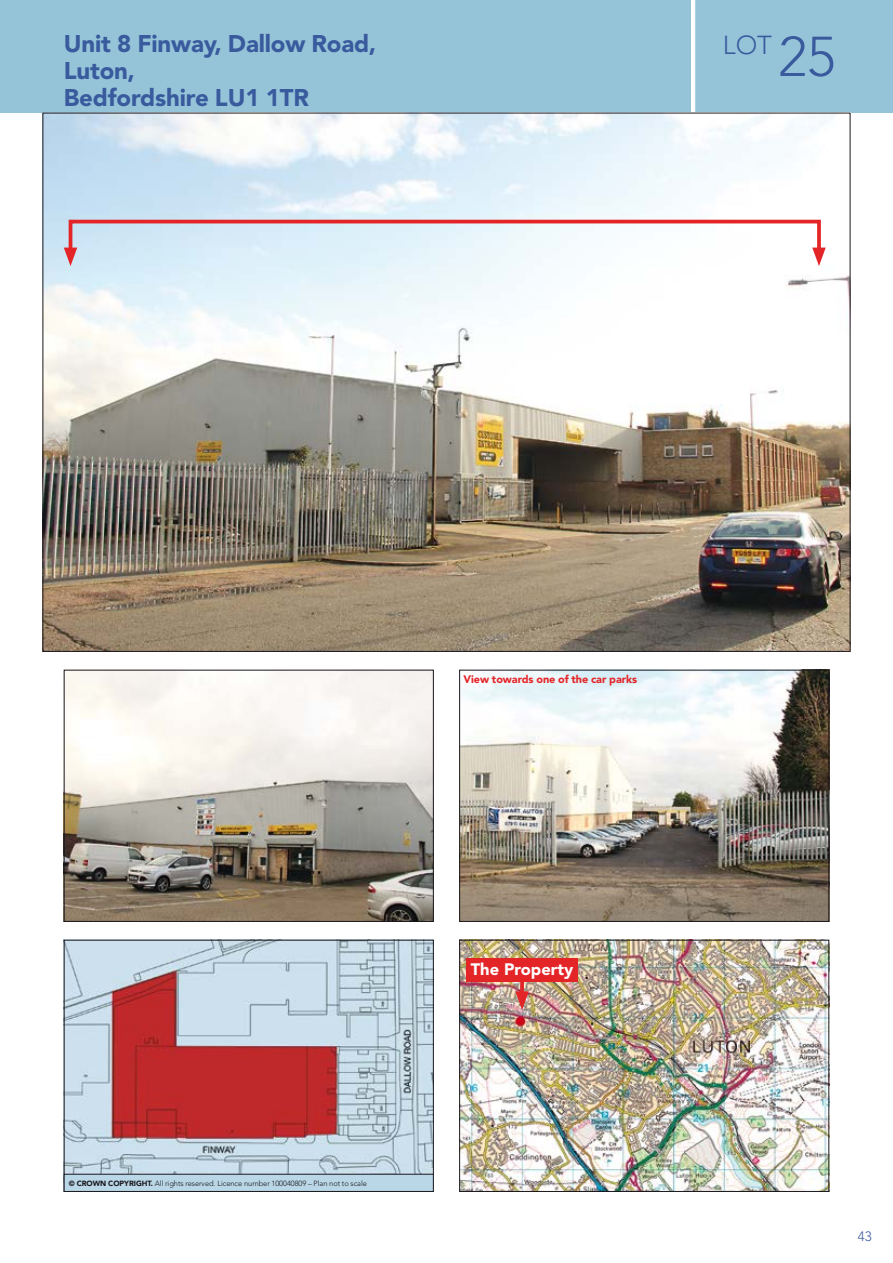
<style>
.page{position:relative;width:893px;height:1263px;background:#fff}
.page>*{position:absolute;margin:0;border:0;box-sizing:border-box;transform-origin:0 0}
.t1{font:300 25.8px "Avenir LT Std";color:#395a9d}
.t2{font:900 24px/27px "Avenir LT Std";letter-spacing:-.005em;color:#395a9d}
.t3{font:900 16.5px "Avenir LT Std";color:#fff}
.t4{font:300 13.5px "Avenir LT Std";color:#395a9d}
.t5{font:900 10.8px "Avenir LT Std";letter-spacing:-.005em;color:#e42528}
.t6{font:300 7.5px "Avenir LT Std";letter-spacing:-.005em;color:#1a171c}
.s1{font-size:55.5px}
.s2{font-weight:900}
</style>
<div class="page">
<div style="left:0;top:0;width:893px;height:113px;background:#95c4d9"></div>
<hr style="left:691px;top:0;width:4px;height:113px;background:#fff">
<img style="left:45px;top:115px;width:803px;height:535px">
<img style="left:66px;top:672px;width:366px;height:248px">
<div style="left:64px;top:670px;width:370px;height:252px;border:1px solid #1a171c"></div>
<img style="left:461px;top:942px;width:366px;height:248px">
<div style="left:459px;top:940px;width:370px;height:252px;border:1px solid #1a171c"></div>
<img style="left:461px;top:672px;width:366px;height:248px">
<div style="left:459px;top:670px;width:370px;height:252px;border:1px solid #1a171c"></div>
<img style="left:66px;top:942px;width:366px;height:232px">
<div style="left:64px;top:1174px;width:369px;height:17px;background:#b9d7e7"></div>
<div style="left:64px;top:1174px;width:370px;height:18px;border:1px solid #1a171c"></div>
<div style="left:69px;top:220px;width:752px;height:36px;border:4px solid #e42528"></div>
<svg style="left:812px;top:248px;width:14px;height:18px"></svg>
<svg style="left:64px;top:248px;width:13px;height:18px"></svg>
<svg style="left:520px;top:981px;width:4px;height:10px"></svg>
<svg style="left:515px;top:991px;width:14px;height:19px"></svg>
<div style="left:466px;top:958px;width:112px;height:23px;background:#e42528"></div>
<h2 class="t2" style="left:64px;top:30px;width:314px">Unit 8 Finway, Dallow Road,<br>Luton,<br>Bedfordshire LU1 1TR</h2>
<h1 class="t1" style="left:723px;top:30px;width:114px">LOT <span class="s1">25</span></h1>
<h3 class="t5" style="left:463px;top:673px;width:175px">View towards one of the car parks</h3>
<p class="t6" style="left:69px;top:1179px;width:300px"><span class="s2">© CROWN COPYRIGHT.</span> All rights reserved. Licence number 100040809 – Plan not to scale</p>
<h3 class="t3" style="left:471px;top:959px;width:104px">The Property</h3>
<h3 class="t4" style="left:858px;top:1229px;width:15px">43</h3>
</div>
